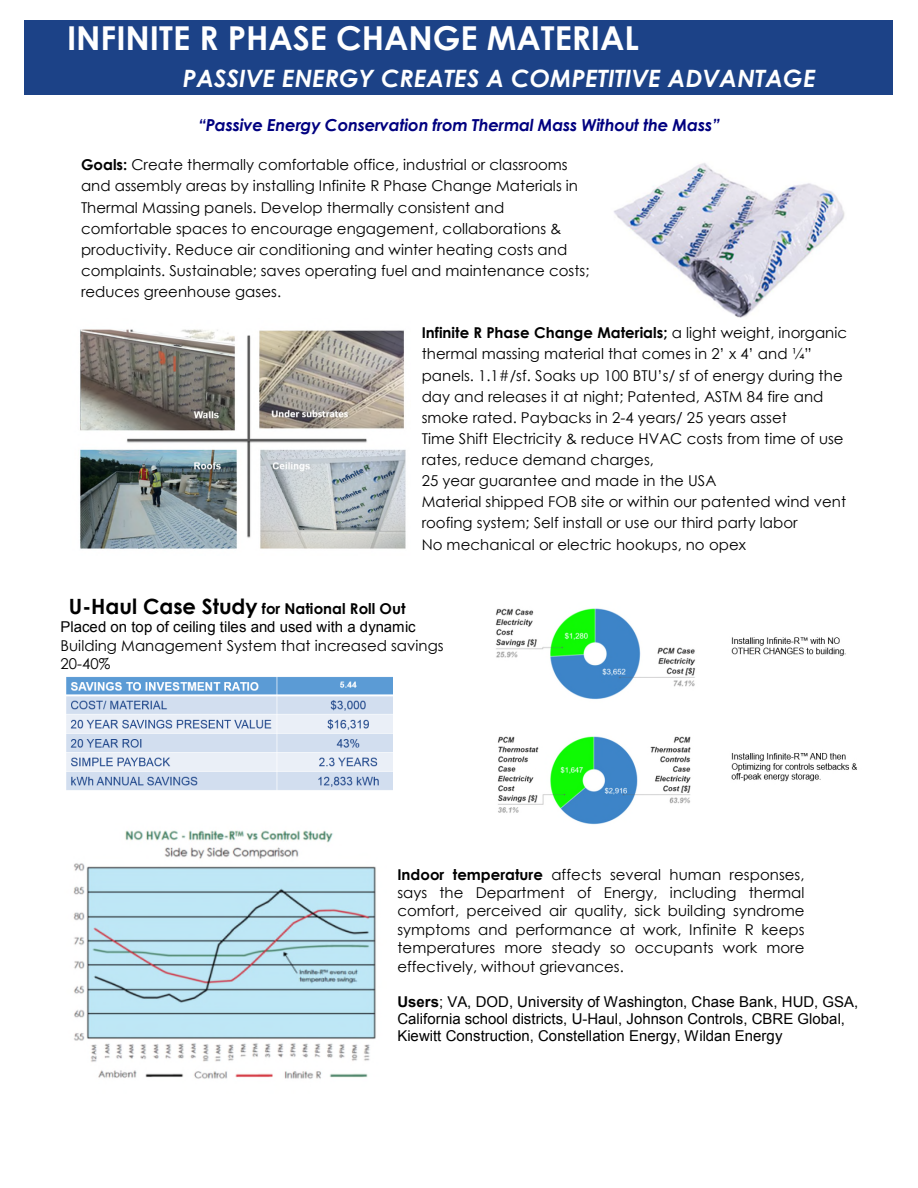
<style>
.page{position:relative;width:918px;height:1188px;background:#fff}
.page>*{position:absolute;margin:0;border:0;box-sizing:border-box;transform-origin:0 0}
.t1{font:700 33px "Century Gothic";color:#fff}
.t2{font:italic 700 24px "Century Gothic";letter-spacing:.005em;color:#fff}
.t3{font:italic 700 16.5px "Century Gothic";letter-spacing:-.015em;color:#000080}
.t4{font:15px/21.1px "Century Gothic";letter-spacing:.005em;color:#000}
.t5{font:15px/17.4px "Arial";color:#000}
.t6{font:700 15px "Century Gothic";color:#000}
.s1{font-weight:700}
.s2{font-size:21px}
</style>
<div class="page">
<div style="left:25px;top:20px;width:868px;height:37px;background:#1c4287"></div>
<div style="left:25px;top:57px;width:868px;height:38px;background:#1c4287"></div>
<img style="left:73px;top:830px;width:303px;height:249px">
<img style="left:80px;top:329px;width:326px;height:220px">
<img style="left:614px;top:163px;width:231px;height:155px">
<img style="left:495px;top:608px;width:362px;height:217px">
<img style="left:66px;top:677px;width:327px;height:113px">
<h1 class="t1" style="left:67px;top:17px;width:573px">INFINITE R PHASE CHANGE MATERIAL</h1>
<h2 class="t2" style="left:183px;top:63px;width:635px">PASSIVE ENERGY CREATES A COMPETITIVE ADVANTAGE</h2>
<p class="t3" style="left:198px;top:115px;width:523px">“Passive Energy Conservation from Thermal Mass Without the Mass”</p>
<p class="t4" style="left:81px;top:154px;width:510px"><span class="s1">Goals:</span> Create thermally comfortable office, industrial or classrooms and assembly areas by installing Infinite R Phase Change Materials in Thermal Massing panels. Develop thermally consistent and comfortable spaces to encourage engagement, collaborations &amp; productivity. Reduce air conditioning and winter heating costs and complaints. Sustainable; saves operating fuel and maintenance costs; reduces greenhouse gases.</p>
<p class="t4" style="left:422px;top:322px;width:427px"><span class="s1">Infinite R Phase Change Materials;</span> a light weight, inorganic thermal massing material that comes in 2’ x 4’ and ¼” panels. 1.1#/sf. Soaks up 100 BTU’s/ sf of energy during the day and releases it at night; Patented, ASTM 84 fire and smoke rated. Paybacks in 2-4 years/ 25 years asset<br>Time Shift Electricity &amp; reduce HVAC costs from time of use rates, reduce demand charges,<br>25 year guarantee and made in the USA<br>Material shipped FOB site or within our patented wind vent roofing system; Self install or use our third party labor<br>No mechanical or electric hookups, no opex</p>
<p class="t6" style="left:69px;top:599px;width:338px"><span class="s2">U-Haul Case Study</span> for National Roll Out</p>
<p class="t5" style="left:61px;top:618px;width:357px">Placed on top of ceiling tiles and used with a dynamic</p>
<p class="t4" style="left:61px;top:636px;width:384px;line-height:18.3px">Building Management System that increased savings<br>20-40%</p>
<p class="t4" style="left:397px;top:865px;width:409px;line-height:18.5px;text-align:justify"><span class="s1">Indoor temperature</span> affects several human responses, says the Department of Energy, including thermal comfort, perceived air quality, sick building syndrome symptoms and performance at work, Infinite R keeps temperatures more steady so occupants work more effectively, without grievances.</p>
<p class="t5" style="left:397px;top:993px;width:462px"><span class="s1">Users</span>; VA, DOD, University of Washington, Chase Bank, HUD, GSA,<br>California school districts, U-Haul, Johnson Controls, CBRE Global,<br>Kiewitt Construction, Constellation Energy, Wildan Energy</p>
</div>
